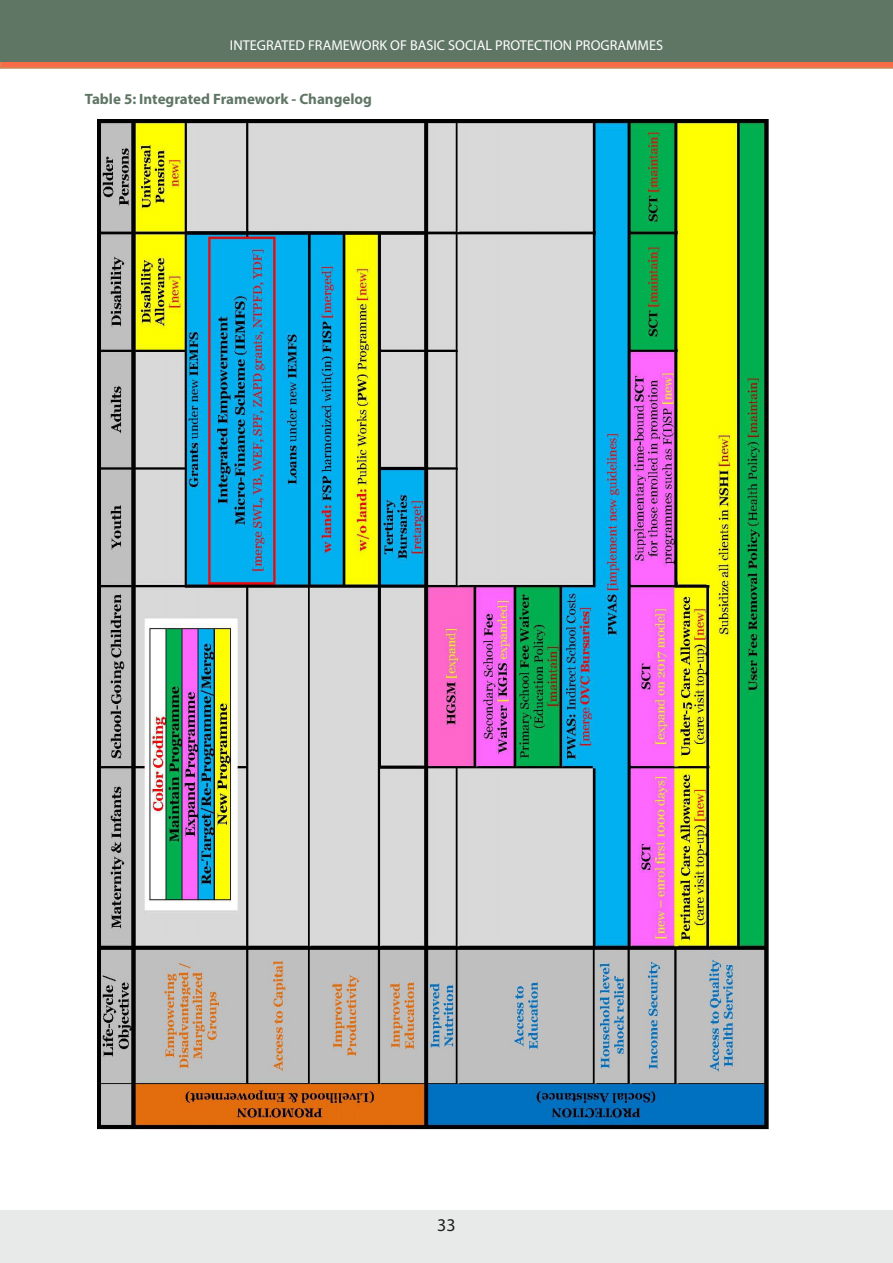
<style>
.page{position:relative;width:893px;height:1263px;background:#fff}
.page>*{position:absolute;margin:0;border:0;box-sizing:border-box;transform-origin:0 0}
.t1{font:18px "Myriad Pro";color:#231f20}
.List_Paragraph{font:700 15px "Myriad Pro";color:#607665}
.t2{font:14.25px "Myriad Pro";color:#fff}
</style>
<div class="page">
<svg style="left:0;top:61px;width:893px;height:8px;background:#db7653"></svg>
<div style="left:0;top:0;width:893px;height:61px;background:#607665"></div>
<hr style="left:0;top:1211px;width:1px;height:52px;background:#e7eae8">
<div style="left:1px;top:1211px;width:892px;height:52px;background:#e7eae8"></div>
<img style="left:98px;top:120px;width:671px;height:1010px">
<p class="t2" style="left:230px;top:37px;width:435px">INTEGRATED FRAMEWORK OF BASIC SOCIAL PROTECTION PROGRAMMES</p>
<p class="List_Paragraph" style="left:85px;top:89px;width:289px">Table 5: Integrated Framework - Changelog</p>
<p class="t1" style="left:437px;top:1214px;width:20px">33</p>
</div>
